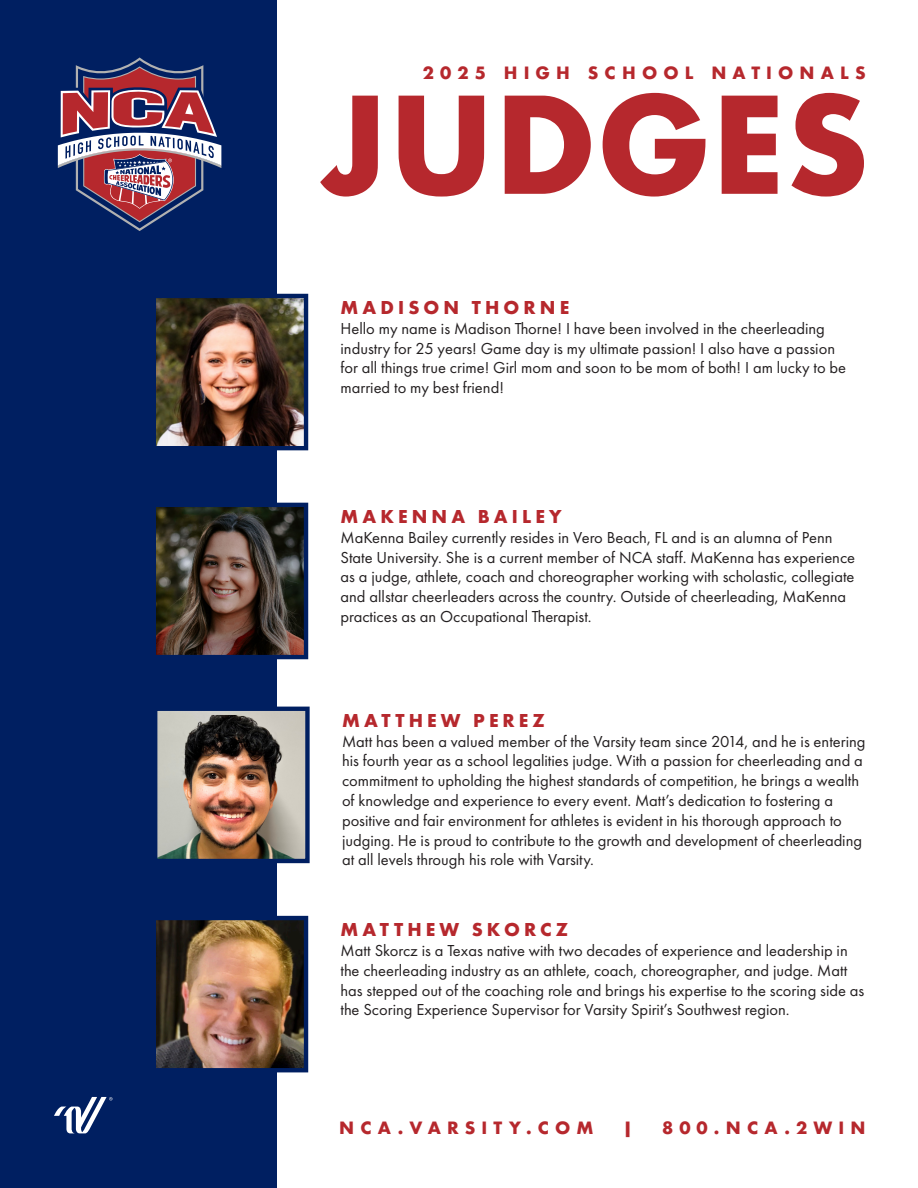
<style>
.page{position:relative;width:918px;height:1188px;background:#fff}
.page>*{position:absolute;margin:0;border:0;box-sizing:border-box;transform-origin:0 0}
.t1{font:700 130.2px "Futura";color:#b6282d}
.t2{font:700 19.5px "Futura PT";letter-spacing:.21em;color:#b6282d}
.t3{font:16.5px/19.8px "Futura PT";color:#231f20}
.t4{font:700 16.5px "Futura";letter-spacing:.37em;color:#b6282d}
</style>
<div class="page">
<div style="left:0;top:0;width:277px;height:1188px;background:#001f61"></div>
<svg style="left:58px;top:57px;width:163px;height:174px"></svg>
<svg style="left:54px;top:1097px;width:59px;height:36px"></svg>
<img style="left:156px;top:293px;width:153px;height:158px">
<img style="left:156px;top:502px;width:153px;height:158px">
<img style="left:157px;top:706px;width:153px;height:158px">
<img style="left:156px;top:915px;width:153px;height:158px">
<p class="t4" style="left:423px;top:60px;width:445px">2025 HIGH SCHOOL NATIONALS</p>
<h1 class="t1" style="left:319px;top:51px;width:552px">JUDGES</h1>
<p class="t2" style="left:341px;top:295px;width:230px">MADISON THORNE</p>
<p class="t3" style="left:341px;top:318px;width:507px">Hello my name is Madison Thorne! I have been involved in the cheerleading industry for 25 years! Game day is my ultimate passion! I also have a passion for all things true crime! Girl mom and soon to be mom of both! I am lucky to be married to my best friend!</p>
<p class="t2" style="left:341px;top:504px;width:222px">MAKENNA BAILEY</p>
<p class="t3" style="left:341px;top:527px;width:516px">MaKenna Bailey currently resides in Vero Beach, FL and is an alumna of Penn State University. She is a current member of NCA staff. MaKenna has experience as a judge, athlete, coach and choreographer working with scholastic, collegiate and allstar cheerleaders across the country. Outside of cheerleading, MaKenna practices as an Occupational Therapist.</p>
<p class="t2" style="left:342px;top:708px;width:204px">MATTHEW PEREZ</p>
<p class="t3" style="left:342px;top:731px;width:525px">Matt has been a valued member of the Varsity team since 2014, and he is entering his fourth year as a school legalities judge. With a passion for cheerleading and a commitment to upholding the highest standards of competition, he brings a wealth of knowledge and experience to every event. Matt’s dedication to fostering a positive and fair environment for athletes is evident in his thorough approach to judging. He is proud to contribute to the growth and development of cheerleading at all levels through his role with Varsity.</p>
<p class="t2" style="left:341px;top:917px;width:229px">MATTHEW SKORCZ</p>
<p class="t3" style="left:341px;top:940px;width:525px">Matt Skorcz is a Texas native with two decades of experience and leadership in the cheerleading industry as an athlete, coach, choreographer, and judge. Matt has stepped out of the coaching role and brings his expertise to the scoring side as the Scoring Experience Supervisor for Varsity Spirit’s Southwest region.</p>
<p class="t4" style="left:339px;top:1116px;width:256px">NCA.VARSITY.COM</p>
<p class="t4" style="left:623px;top:1116px;width:11px">|</p>
<p class="t4" style="left:662px;top:1116px;width:205px">800.NCA.2WIN</p>
</div>
